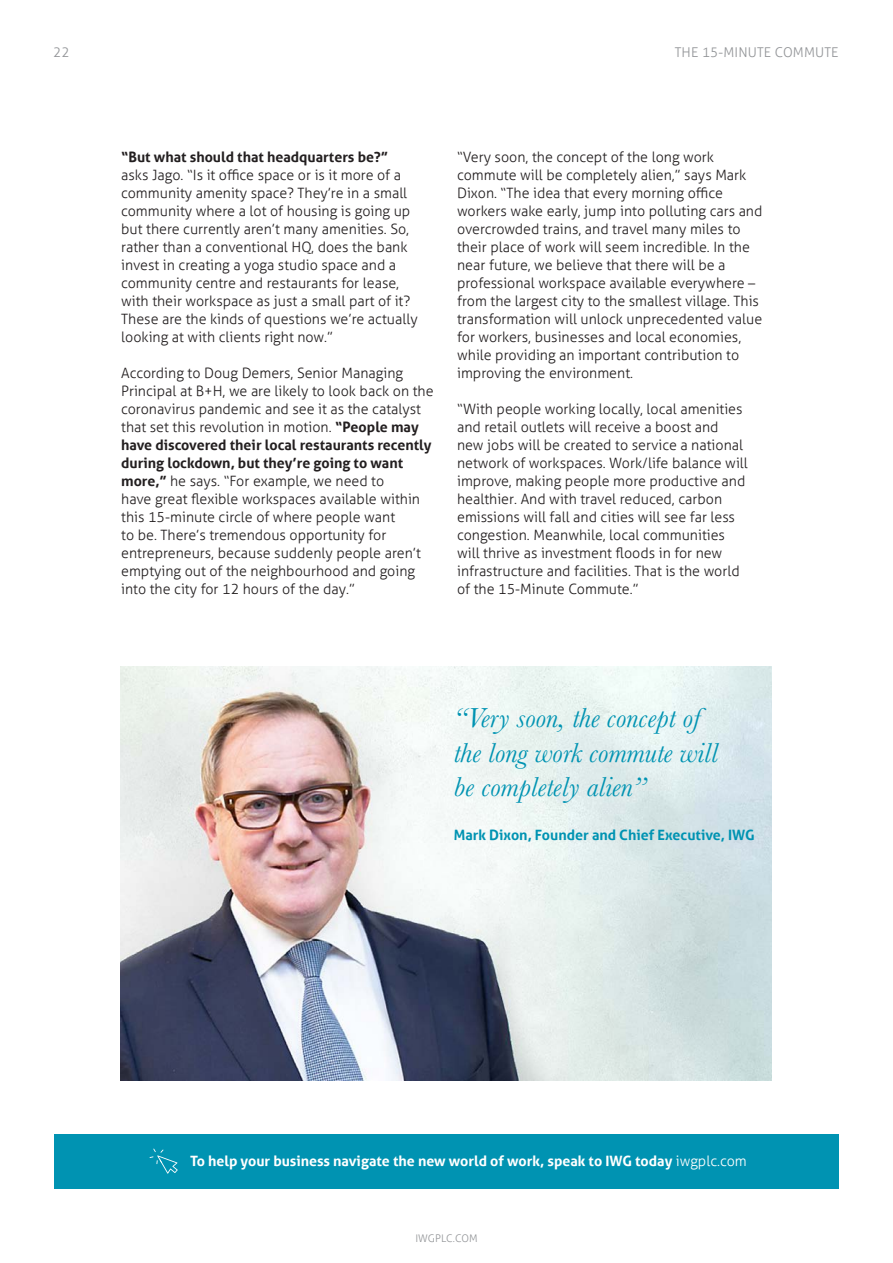
<style>
.page{position:relative;width:893px;height:1263px;background:#fff}
.page>*{position:absolute;margin:0;border:0;box-sizing:border-box;transform-origin:0 0}
.t1{font:italic 28.5px/34.5px "Baskerville";color:#0093b2}
.Body_Copy_Aller_Ligh{font:300 14.25px/18px "Aller";color:#231f20}
.t2{font:700 14.25px "Aller";color:#fff}
.t3{font:700 14.25px "Aller";color:#0093b2}
.t4{font:300 13.5px "Aller";letter-spacing:.01em;color:#939598}
.t5{font:300 10.5px "Aller";letter-spacing:.01em;color:#939598}
.s1{font-weight:700}
.s2{font-weight:300}
</style>
<div class="page">
<div style="left:54px;top:1134px;width:785px;height:54px;background:#0093b2"></div>
<svg style="left:150px;top:1148px;width:28px;height:26px"></svg>
<img style="left:121px;top:666px;width:651px;height:414px">
<p class="t4" style="left:53px;top:44px;width:18px">22</p>
<p class="t4" style="left:675px;top:44px;width:165px">THE 15-MINUTE COMMUTE</p>
<p class="Body_Copy_Aller_Ligh" style="left:121px;top:148px;width:298px"><span class="s1">“But what should that headquarters be?” </span>asks Jago. “Is it office space or is it more of a community amenity space? They’re in a small community where a lot of housing is going up but there currently aren’t many amenities. So, rather than a conventional HQ, does the bank invest in creating a yoga studio space and a community centre and restaurants for lease, with their workspace as just a small part of it?<br>These are the kinds of questions we’re actually looking at with clients right now.”</p>
<p class="Body_Copy_Aller_Ligh" style="left:121px;top:364px;width:314px">According to Doug Demers, Senior Managing Principal at B+H, we are likely to look back on the coronavirus pandemic and see it as the catalyst that set this revolution in motion. <span class="s1">“People may have discovered their local restaurants recently during lockdown, but they’re going to want more,”</span> he says. “For example, we need to<br>have great flexible workspaces available within this 15-minute circle of where people want<br>to be. There’s tremendous opportunity for entrepreneurs, because suddenly people aren’t emptying out of the neighbourhood and going into the city for 12 hours of the day.”</p>
<p class="Body_Copy_Aller_Ligh" style="left:457px;top:148px;width:307px">“Very soon, the concept of the long work commute will be completely alien,” says Mark Dixon. “The idea that every morning office workers wake early, jump into polluting cars and overcrowded trains, and travel many miles to their place of work will seem incredible. In the near future, we believe that there will be a professional workspace available everywhere – from the largest city to the smallest village. This transformation will unlock unprecedented value for workers, businesses and local economies, while providing an important contribution to improving the environment.</p>
<p class="Body_Copy_Aller_Ligh" style="left:457px;top:400px;width:292px">“With people working locally, local amenities and retail outlets will receive a boost and new jobs will be created to service a national network of workspaces. Work/life balance will improve, making people more productive and healthier. And with travel reduced, carbon emissions will fall and cities will see far less congestion. Meanwhile, local communities will thrive as investment floods in for new infrastructure and facilities. That is the world of the 15-Minute Commute.”</p>
<p class="t1" style="left:454px;top:701px;width:266px">“Very soon, the concept of the long work commute will be completely alien”</p>
<p class="t3" style="left:454px;top:826px;width:302px">Mark Dixon, Founder and Chief Executive, IWG</p>
<p class="t2" style="left:190px;top:1152px;width:558px">To help your business navigate the new world of work, speak to IWG today <span class="s2">iwgplc.com</span></p>
<p class="t5" style="left:415px;top:1232px;width:64px">IWGPLC.COM</p>
</div>
